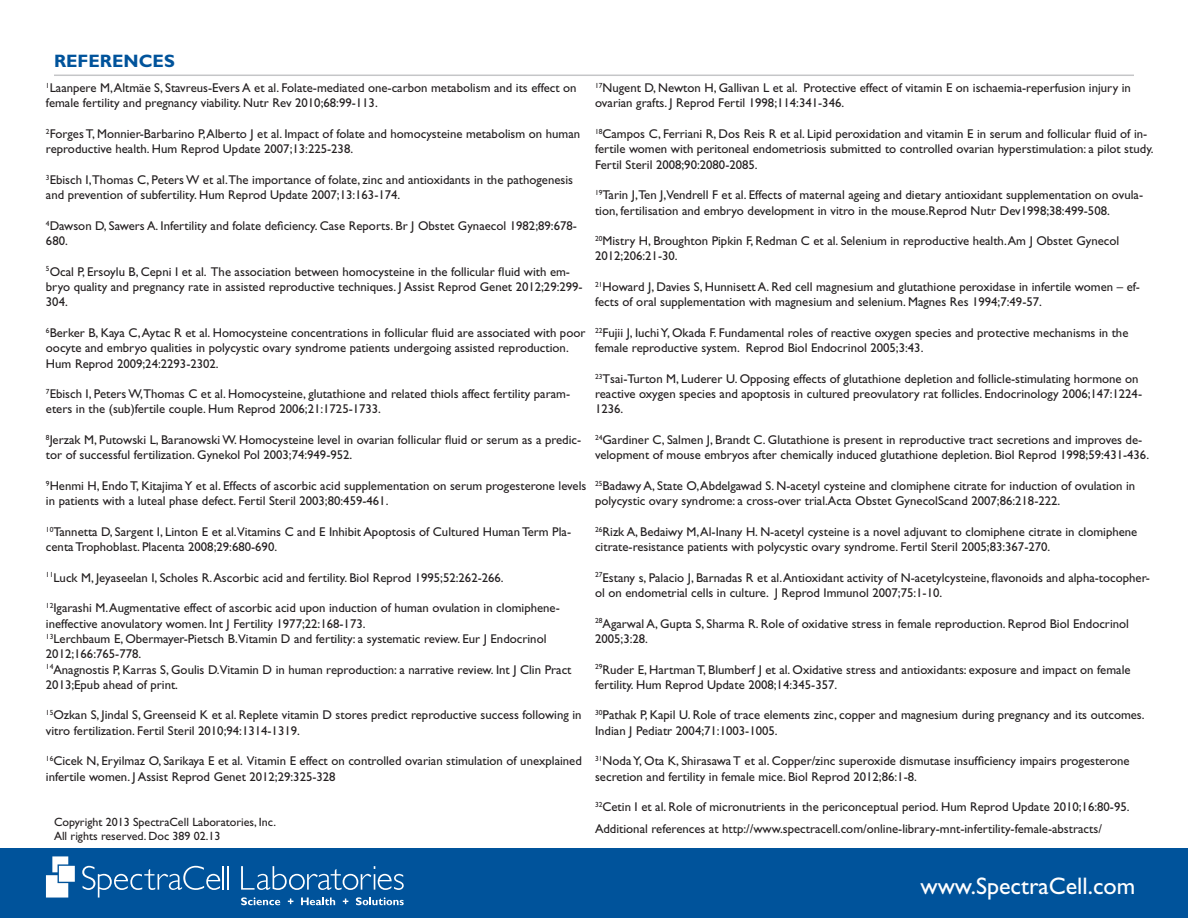
<style>
.page{position:relative;width:1188px;height:918px;background:#fff}
.page>*{position:absolute;margin:0;border:0;box-sizing:border-box;transform-origin:0 0}
.t1{font:24px "Gill Sans Std";color:#fff}
.t2{font:700 18px "Gill Sans Std";color:#00539b}
.t3{font:12.75px/15.3px "Gill Sans Std";color:#231f20}
.t4{font:12px/14.4px "Gill Sans Std";color:#231f20}
</style>
<div class="page">
<hr style="left:54px;top:75px;width:1080px;height:1px;background:#c5c6c8">
<div style="left:0;top:849px;width:1188px;height:69px;background:#00539b"></div>
<svg style="left:82px;top:866px;width:147px;height:32px"></svg>
<svg style="left:241px;top:866px;width:163px;height:24px"></svg>
<svg style="left:241px;top:897px;width:39px;height:8px"></svg>
<svg style="left:288px;top:899px;width:5px;height:5px"></svg>
<svg style="left:301px;top:897px;width:34px;height:8px"></svg>
<svg style="left:343px;top:899px;width:5px;height:5px"></svg>
<svg style="left:356px;top:897px;width:48px;height:8px"></svg>
<svg style="left:46px;top:856px;width:29px;height:42px"></svg>
<p class="t2" style="left:54px;top:50px;width:122px">REFERENCES</p>
<p class="t3" style="left:46px;top:80px;width:532px"><sup>1</sup>Laanpere M, Altmäe S, Stavreus-Evers A et al. Folate-mediated one-carbon metabolism and its effect on female fertility and pregnancy viability. Nutr Rev 2010;68:99-113.</p>
<p class="t3" style="left:46px;top:126px;width:536px"><sup>2</sup>Forges T, Monnier-Barbarino P, Alberto J et al. Impact of folate and homocysteine metabolism on human reproductive health. Hum Reprod Update 2007;13:225-238.</p>
<p class="t3" style="left:46px;top:172px;width:529px"><sup>3</sup>Ebisch I,Thomas C, Peters W et al.The importance of folate, zinc and antioxidants in the pathogenesis and prevention of subfertility. Hum Reprod Update 2007;13:163-174.</p>
<p class="t3" style="left:46px;top:218px;width:532px"><sup>4</sup>Dawson D, Sawers A. Infertility and folate deficiency. Case Reports. Br J Obstet Gynaecol 1982;89:678-<br>680.</p>
<p class="t3" style="left:46px;top:264px;width:538px"><sup>5</sup>Ocal P, Ersoylu B, Cepni I et al. The association between homocysteine in the follicular fluid with em&shy;bryo quality and pregnancy rate in assisted reproductive techniques. J Assist Reprod Genet 2012;29:299-<br>304.</p>
<p class="t3" style="left:46px;top:325px;width:541px"><sup>6</sup>Berker B, Kaya C, Aytac R et al. Homocysteine concentrations in follicular fluid are associated with poor oocyte and embryo qualities in polycystic ovary syndrome patients undergoing assisted reproduction.<br>Hum Reprod 2009;24:2293-2302.</p>
<p class="t3" style="left:46px;top:386px;width:526px"><sup>7</sup>Ebisch I, Peters W,Thomas C et al. Homocysteine, glutathione and related thiols affect fertility param&shy;eters in the (sub)fertile couple. Hum Reprod 2006;21:1725-1733.</p>
<p class="t3" style="left:46px;top:432px;width:537px"><sup>8</sup>Jerzak M, Putowski L, Baranowski W. Homocysteine level in ovarian follicular fluid or serum as a predic&shy;tor of successful fertilization. Gynekol Pol 2003;74:949-952.</p>
<p class="t3" style="left:46px;top:478px;width:542px"><sup>9</sup>Henmi H, Endo T, Kitajima Y et al. Effects of ascorbic acid supplementation on serum progesterone levels in patients with a luteal phase defect. Fertil Steril 2003;80:459-461.</p>
<p class="t3" style="left:46px;top:524px;width:527px"><sup>10</sup>Tannetta D, Sargent I, Linton E et al.Vitamins C and E Inhibit Apoptosis of Cultured Human Term Pla&shy;centa Trophoblast. Placenta 2008;29:680-690.</p>
<p class="t3" style="left:46px;top:570px;width:459px"><sup>11</sup>Luck M, Jeyaseelan I, Scholes R. Ascorbic acid and fertility. Biol Reprod 1995;52:262-266.</p>
<p class="t3" style="left:46px;top:600px;width:515px"><sup>12</sup>Igarashi M. Augmentative effect of ascorbic acid upon induction of human ovulation in clomiphene&shy;ineffective anovulatory women. Int J Fertility 1977;22:168-173.</p>
<p class="t3" style="left:46px;top:631px;width:502px"><sup>13</sup>Lerchbaum E, Obermayer-Pietsch B.Vitamin D and fertility: a systematic review. Eur J Endocrinol<br>2012;166:765-778.</p>
<p class="t3" style="left:46px;top:662px;width:527px"><sup>14</sup>Anagnostis P, Karras S, Goulis D.Vitamin D in human reproduction: a narrative review. Int J Clin Pract<br>2013;Epub ahead of print.</p>
<p class="t3" style="left:46px;top:708px;width:537px"><sup>15</sup>Ozkan S, Jindal S, Greenseid K et al. Replete vitamin D stores predict reproductive success following in vitro fertilization. Fertil Steril 2010;94:1314-1319.</p>
<p class="t3" style="left:46px;top:753px;width:537px"><sup>16</sup>Cicek N, Eryilmaz O, Sarikaya E et al. Vitamin E effect on controlled ovarian stimulation of unexplained infertile women. J Assist Reprod Genet 2012;29:325-328</p>
<p class="t4" style="left:54px;top:815px;width:224px">Copyright 2013 SpectraCell Laboratories, Inc.<br>All rights reserved. Doc 389 02.13</p>
<p class="t3" style="left:595px;top:80px;width:537px"><sup>17</sup>Nugent D, Newton H, Gallivan L et al. Protective effect of vitamin E on ischaemia-reperfusion injury in ovarian grafts. J Reprod Fertil 1998;114:341-346.</p>
<p class="t3" style="left:595px;top:126px;width:560px"><sup>18</sup>Campos C, Ferriani R, Dos Reis R et al. Lipid peroxidation and vitamin E in serum and follicular fluid of in&shy;fertile women with peritoneal endometriosis submitted to controlled ovarian hyperstimulation: a pilot study.<br>Fertil Steril 2008;90:2080-2085.</p>
<p class="t3" style="left:595px;top:187px;width:550px"><sup>19</sup>Tarin J,Ten J,Vendrell F et al. Effects of maternal ageing and dietary antioxidant supplementation on ovula&shy;tion, fertilisation and embryo development in vitro in the mouse.Reprod Nutr Dev1998;38:499-508.</p>
<p class="t3" style="left:595px;top:233px;width:526px"><sup>20</sup>Mistry H, Broughton Pipkin F, Redman C et al. Selenium in reproductive health. Am J Obstet Gynecol<br>2012;206:21-30.</p>
<p class="t3" style="left:595px;top:279px;width:547px"><sup>21</sup>Howard J, Davies S, Hunnisett A. Red cell magnesium and glutathione peroxidase in infertile women – ef&shy;fects of oral supplementation with magnesium and selenium. Magnes Res 1994;7:49-57.</p>
<p class="t3" style="left:595px;top:325px;width:535px"><sup>22</sup>Fujii J, Iuchi Y, Okada F. Fundamental roles of reactive oxygen species and protective mechanisms in the female reproductive system. Reprod Biol Endocrinol 2005;3:43.</p>
<p class="t3" style="left:595px;top:371px;width:549px"><sup>23</sup>Tsai-Turton M, Luderer U. Opposing effects of glutathione depletion and follicle-stimulating hormone on reactive oxygen species and apoptosis in cultured preovulatory rat follicles. Endocrinology 2006;147:1224-<br>1236.</p>
<p class="t3" style="left:595px;top:432px;width:556px"><sup>24</sup>Gardiner C, Salmen J, Brandt C. Glutathione is present in reproductive tract secretions and improves de&shy;velopment of mouse embryos after chemically induced glutathione depletion. Biol Reprod 1998;59:431-436.</p>
<p class="t3" style="left:595px;top:478px;width:542px"><sup>25</sup>Badawy A, State O, Abdelgawad S. N-acetyl cysteine and clomiphene citrate for induction of ovulation in polycystic ovary syndrome: a cross-over trial.Acta Obstet GynecolScand 2007;86:218-222.</p>
<p class="t3" style="left:595px;top:524px;width:544px"><sup>26</sup>Rizk A, Bedaiwy M, Al-Inany H. N-acetyl cysteine is a novel adjuvant to clomiphene citrate in clomiphene citrate-resistance patients with polycystic ovary syndrome. Fertil Steril 2005;83:367-270.</p>
<p class="t3" style="left:595px;top:570px;width:556px"><sup>27</sup>Estany s, Palacio J, Barnadas R et al. Antioxidant activity of N-acetylcysteine, flavonoids and alpha-tocopher&shy;ol on endometrial cells in culture. J Reprod Immunol 2007;75:1-10.</p>
<p class="t3" style="left:595px;top:616px;width:535px"><sup>28</sup>Agarwal A, Gupta S, Sharma R. Role of oxidative stress in female reproduction. Reprod Biol Endocrinol<br>2005;3:28.</p>
<p class="t3" style="left:595px;top:662px;width:537px"><sup>29</sup>Ruder E, Hartman T, Blumberf J et al. Oxidative stress and antioxidants: exposure and impact on female fertility. Hum Reprod Update 2008;14:345-357.</p>
<p class="t3" style="left:595px;top:708px;width:551px"><sup>30</sup>Pathak P, Kapil U. Role of trace elements zinc, copper and magnesium during pregnancy and its outcomes.<br>Indian J Pediatr 2004;71:1003-1005.</p>
<p class="t3" style="left:595px;top:753px;width:536px"><sup>31</sup>Noda Y, Ota K, Shirasawa T et al. Copper/zinc superoxide dismutase insufficiency impairs progesterone secretion and fertility in female mice. Biol Reprod 2012;86:1-8.</p>
<p class="t3" style="left:595px;top:799px;width:536px"><sup>32</sup>Cetin I et al. Role of micronutrients in the periconceptual period. Hum Reprod Update 2010;16:80-95.</p>
<p class="t3" style="left:595px;top:821px;width:508px">Additional references at http://www.spectracell.com/online-library-mnt-infertility-female-abstracts/</p>
<p class="t1" style="left:920px;top:872px;width:216px">www.SpectraCell.com</p>
</div>
